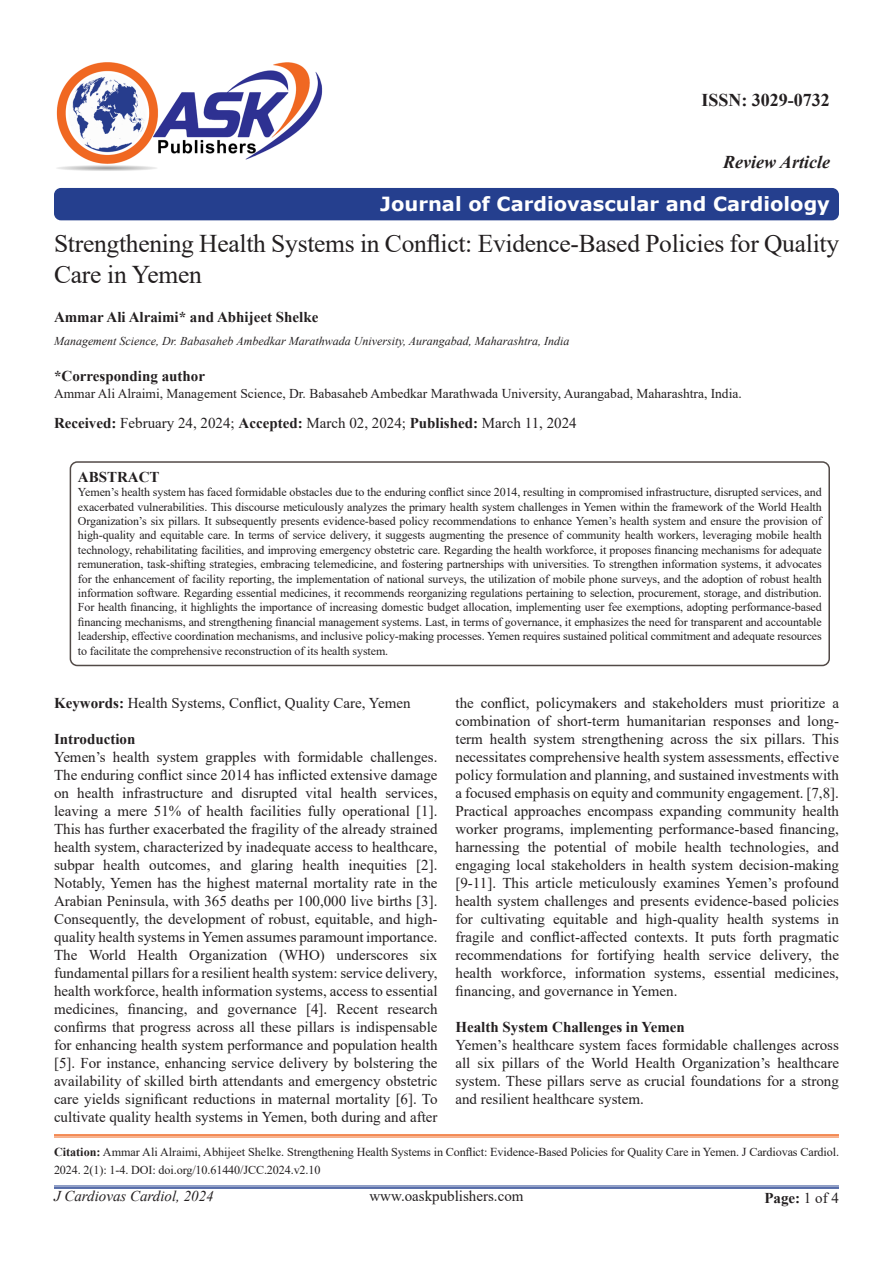
<style>
.page{position:relative;width:893px;height:1263px;background:#fff}
.page>*{position:absolute;margin:0;border:0;box-sizing:border-box;transform-origin:0 0}
.t1{font:25.5px/30.6px "Times New Roman";letter-spacing:-.01em;color:#231f20}
.t2{font:700 19.5px "Verdana";color:#fff}
.t3{font:700 18px "Times New Roman";color:#231f20}
.t4{font:italic 700 18px "Times New Roman";color:#231f20}
.t5{font:15px/18px "Times New Roman";color:#231f20;text-align:justify}
.t6{font:700 15px "Times New Roman";color:#231f20}
.t7{font:italic 15px "Times New Roman";color:#231f20}
.t8{font:13.5px "Times New Roman";color:#231f20}
.t9{font:12.15px/18px "Times New Roman";letter-spacing:-.01em;color:#231f20}
.t10{font:12px/14.4px "Times New Roman";letter-spacing:-.01em;color:#231f20;text-align:justify}
.t11{font:italic 12px "Times New Roman";color:#231f20}
.s1{font-weight:700}
.s2{font-weight:400}
</style>
<div class="page">
<hr style="left:54px;top:1186px;width:785px;height:1px;background:#24418f">
<hr style="left:54px;top:1187px;width:785px;height:2px;background:#24418f">
<div style="left:70px;top:461px;width:760px;height:205px;border:2px solid #524a47;border-radius:7px"></div>
<div style="left:54px;top:188px;width:785px;height:32px;background:#253f8e;border-radius:7px"></div>
<hr style="left:54px;top:1134px;width:785px;height:2px;background:#f06822">
<hr style="left:54px;top:1137px;width:785px;height:1px;background:#f06822">
<img style="left:56px;top:62px;width:267px;height:109px">
<p class="t3" style="left:701px;top:87px;width:130px">ISSN: 3029-0732</p>
<p class="t4" style="left:723px;top:150px;width:108px">Review Article</p>
<p class="t2" style="left:380px;top:191px;width:451px">Journal of Cardiovascular and Cardiology</p>
<p class="t1" style="left:54px;top:227px;width:787px">Strengthening Health Systems in Conflict: Evidence-Based Policies for Quality<br>Care in Yemen</p>
<p class="t6" style="left:54px;top:306px;width:266px">Ammar Ali Alraimi* and Abhijeet Shelke</p>
<p class="t11" style="left:54px;top:333px;width:517px">Management Science, Dr. Babasaheb Ambedkar Marathwada University, Aurangabad, Maharashtra, India</p>
<p class="t6" style="left:54px;top:366px;width:152px">*Corresponding author</p>
<p class="t8" style="left:54px;top:384px;width:689px">Ammar Ali Alraimi, Management Science, Dr. Babasaheb Ambedkar Marathwada University, Aurangabad, Maharashtra, India.</p>
<p class="t5" style="left:54px;top:414px;width:524px"><span class="s1">Received:</span> February 24, 2024; <span class="s1">Accepted:</span> March 02, 2024; <span class="s1">Published:</span> March 11, 2024</p>
<p class="t6" style="left:78px;top:466px;width:83px">ABSTRACT</p>
<p class="t10" style="left:78px;top:485px;width:745px">Yemen’s health system has faced formidable obstacles due to the enduring conflict since 2014, resulting in compromised infrastructure, disrupted services, and exacerbated vulnerabilities. This discourse meticulously analyzes the primary health system challenges in Yemen within the framework of the World Health Organization’s six pillars. It subsequently presents evidence-based policy recommendations to enhance Yemen’s health system and ensure the provision of high-quality and equitable care. In terms of service delivery, it suggests augmenting the presence of community health workers, leveraging mobile health technology, rehabilitating facilities, and improving emergency obstetric care. Regarding the health workforce, it proposes financing mechanisms for adequate remuneration, task-shifting strategies, embracing telemedicine, and fostering partnerships with universities. To strengthen information systems, it advocates for the enhancement of facility reporting, the implementation of national surveys, the utilization of mobile phone surveys, and the adoption of robust health information software. Regarding essential medicines, it recommends reorganizing regulations pertaining to selection, procurement, storage, and distribution.<br>For health financing, it highlights the importance of increasing domestic budget allocation, implementing user fee exemptions, adopting performance-based financing mechanisms, and strengthening financial management systems. Last, in terms of governance, it emphasizes the need for transparent and accountable leadership, effective coordination mechanisms, and inclusive policy-making processes. Yemen requires sustained political commitment and adequate resources to facilitate the comprehensive reconstruction of its health system.</p>
<p class="t5" style="left:54px;top:693px;width:358px"><span class="s1">Keywords:</span> Health Systems, Conflict, Quality Care, Yemen</p>
<p class="t6" style="left:54px;top:728px;width:83px">Introduction</p>
<p class="t5" style="left:54px;top:747px;width:385px">Yemen’s health system grapples with formidable challenges.<br>The enduring conflict since 2014 has inflicted extensive damage on health infrastructure and disrupted vital health services, leaving a mere 51% of health facilities fully operational [1].<br>This has further exacerbated the fragility of the already strained health system, characterized by inadequate access to healthcare, subpar health outcomes, and glaring health inequities [2].<br>Notably, Yemen has the highest maternal mortality rate in the Arabian Peninsula, with 365 deaths per 100,000 live births [3].<br>Consequently, the development of robust, equitable, and high&shy;quality health systems in Yemen assumes paramount importance.<br>The World Health Organization (WHO) underscores six fundamental pillars for a resilient health system: service delivery, health workforce, health information systems, access to essential medicines, financing, and governance [4]. Recent research confirms that progress across all these pillars is indispensable for enhancing health system performance and population health [5]. For instance, enhancing service delivery by bolstering the availability of skilled birth attendants and emergency obstetric care yields significant reductions in maternal mortality [6]. To cultivate quality health systems in Yemen, both during and after</p>
<p class="t5" style="left:455px;top:693px;width:385px">the conflict, policymakers and stakeholders must prioritize a combination of short-term humanitarian responses and long&shy;term health system strengthening across the six pillars. This necessitates comprehensive health system assessments, effective policy formulation and planning, and sustained investments with a focused emphasis on equity and community engagement. [7,8].<br>Practical approaches encompass expanding community health worker programs, implementing performance-based financing, harnessing the potential of mobile health technologies, and engaging local stakeholders in health system decision-making [9-11]. This article meticulously examines Yemen’s profound health system challenges and presents evidence-based policies for cultivating equitable and high-quality health systems in fragile and conflict-affected contexts. It puts forth pragmatic recommendations for fortifying health service delivery, the health workforce, information systems, essential medicines, financing, and governance in Yemen.</p>
<p class="t6" style="left:455px;top:1016px;width:231px">Health System Challenges in Yemen</p>
<p class="t5" style="left:455px;top:1035px;width:385px">Yemen’s healthcare system faces formidable challenges across all six pillars of the World Health Organization’s healthcare system. These pillars serve as crucial foundations for a strong and resilient healthcare system.</p>
<p class="t9" style="left:54px;top:1143px;width:786px"><span class="s1">Citation:</span> Ammar Ali Alraimi, Abhijeet Shelke. Strengthening Health Systems in Conflict: Evidence-Based Policies for Quality Care in Yemen. J Cardiovas Cardiol.<br>2024. 2(1): 1-4. DOI: doi.org/10.61440/JCC.2024.v2.10</p>
<p class="t6" style="left:764px;top:1187px;width:76px">Page: <span class="s2">1 of 4</span></p>
<p class="t7" style="left:54px;top:1186px;width:161px">J Cardiovas Cardiol, 2024</p>
<p class="t5" style="left:369px;top:1187px;width:156px">www.oaskpublishers.com</p>
</div>
